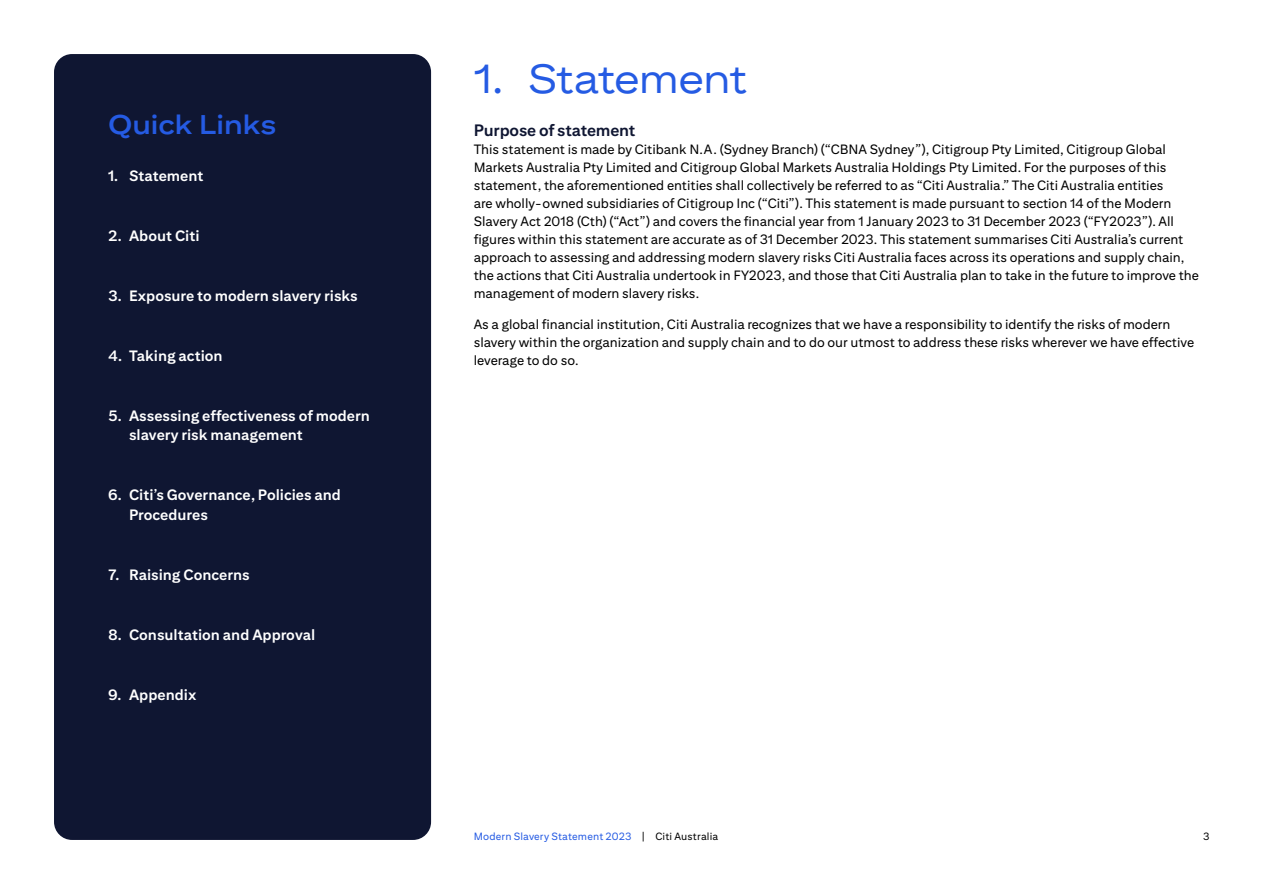
<style>
.page{position:relative;width:1263px;height:894px;background:#fff}
.page>*{position:absolute;margin:0;border:0;box-sizing:border-box;transform-origin:0 0}
.t1{font:40.5px "Citi Sans Display";letter-spacing:-.02em;color:#255be3}
.t2{font:700 27px "Citi Sans Display";color:#255be3}
.t3{font:700 16.5px "Citi Sans Text";letter-spacing:-.01em;color:#0f1632}
.t4{font:700 15px/19.5px "Citi Sans Text";color:#fff}
.t5{font:13.5px/18px "Citi Sans Text";color:#000}
.t6{font:10.5px "Citi Sans Text";letter-spacing:.015em;color:#255be3}
.t7{font:10.5px "Citi Sans Text";color:#000}
.s1{color:#000}
</style>
<div class="page">
<div style="left:54px;top:54px;width:377px;height:785px;background:#0f1632;border-radius:18px"></div>
<h2 class="t2" style="left:108px;top:108px;width:170px">Quick Links</h2>
<p class="t4" style="left:108px;top:165px;width:97px">1. Statement</p>
<p class="t4" style="left:108px;top:225px;width:93px">2. About Citi</p>
<p class="t4" style="left:108px;top:285px;width:251px">3. Exposure to modern slavery risks</p>
<p class="t4" style="left:108px;top:345px;width:116px">4. Taking action</p>
<p class="t4" style="left:129px;top:405px;width:242px;text-indent:-21px">5. Assessing effectiveness of modern slavery risk management</p>
<p class="t4" style="left:129px;top:485px;width:213px;text-indent:-21px">6. Citi’s Governance, Policies and<br>Procedures</p>
<p class="t4" style="left:108px;top:564px;width:143px">7. Raising Concerns</p>
<p class="t4" style="left:108px;top:624px;width:209px">8. Consultation and Approval</p>
<p class="t4" style="left:108px;top:684px;width:90px">9. Appendix</p>
<h1 class="t1" style="left:474px;top:55px;width:275px">1. Statement</h1>
<p class="t3" style="left:474px;top:120px;width:163px">Purpose of statement</p>
<p class="t5" style="left:474px;top:140px;width:726px">This statement is made by Citibank N.A. (Sydney Branch) (“CBNA Sydney”), Citigroup Pty Limited, Citigroup Global Markets Australia Pty Limited and Citigroup Global Markets Australia Holdings Pty Limited. For the purposes of this statement, the aforementioned entities shall collectively be referred to as “Citi Australia.” The Citi Australia entities<br>are wholly-owned subsidiaries of Citigroup Inc (“Citi”). This statement is made pursuant to section 14 of the Modern Slavery Act 2018 (Cth) (“Act”) and covers the financial year from 1 January 2023 to 31 December 2023 (“FY2023”). All figures within this statement are accurate as of 31 December 2023. This statement summarises Citi Australia’s current approach to assessing and addressing modern slavery risks Citi Australia faces across its operations and supply chain, the actions that Citi Australia undertook in FY2023, and those that Citi Australia plan to take in the future to improve the management of modern slavery risks.</p>
<p class="t5" style="left:474px;top:315px;width:722px">As a global financial institution, Citi Australia recognizes that we have a responsibility to identify the risks of modern slavery within the organization and supply chain and to do our utmost to address these risks wherever we have effective leverage to do so.</p>
<p class="t6" style="left:474px;top:829px;width:246px">Modern Slavery Statement 2023 <span class="s1">| Citi Australia</span></p>
<p class="t7" style="left:1203px;top:829px;width:8px">3</p>
</div>
